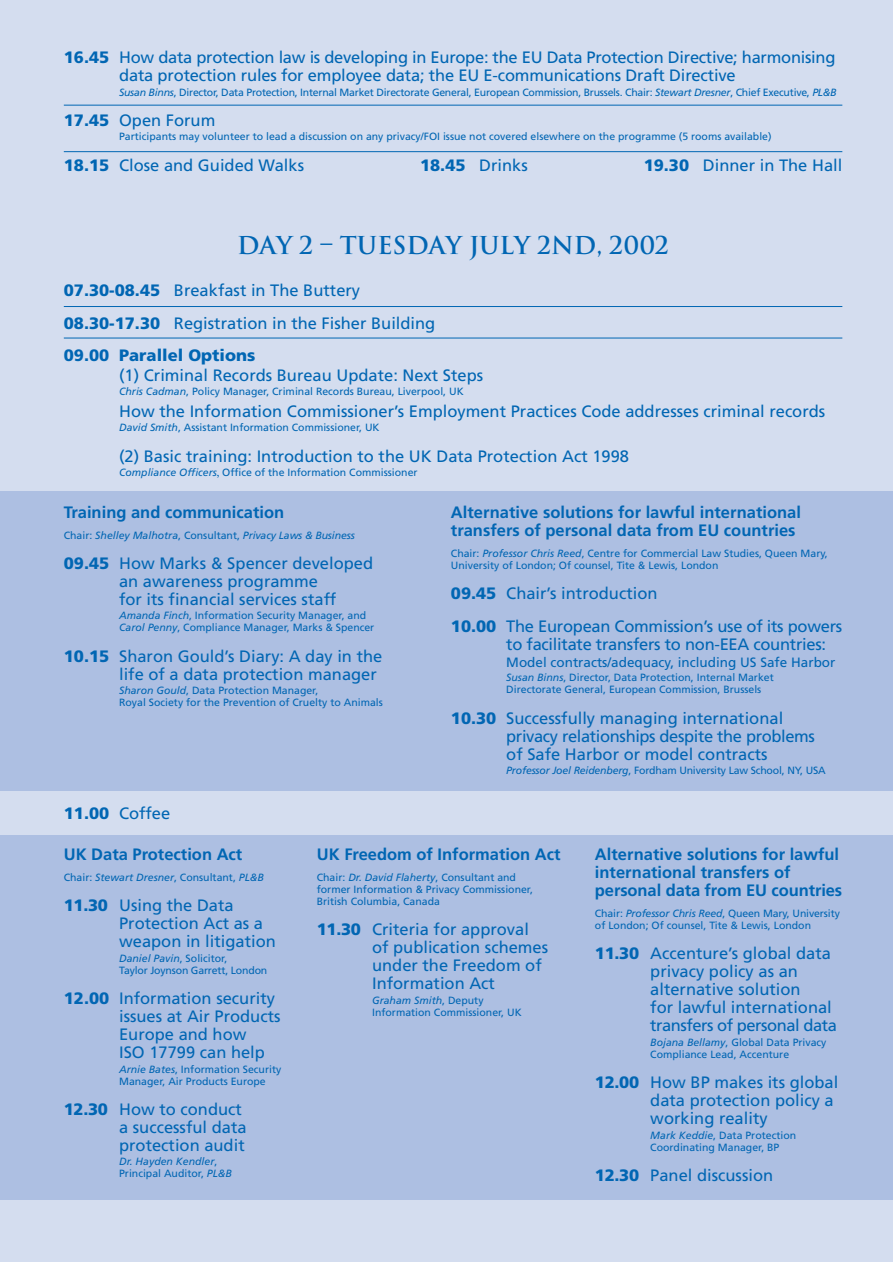
<style>
.page{position:relative;width:893px;height:1262px;background:#fff}
.page>*{position:absolute;margin:0;border:0;box-sizing:border-box;transform-origin:0 0}
.t1{font:700 24px "Trajan";color:#0166b3}
.t2{font:16.5px/18px "Frutiger";color:#0166b3}
.t3{font:700 16.5px/18px "Frutiger";color:#0166b3}
.t4{font:13.5px "Frutiger";color:#0166b3}
.t5{font:10.5px/12px "Frutiger";color:#0166b3}
.t6{font:10.5px "Frutiger";letter-spacing:-.02em;color:#0166b3}
.t7{font:italic 10.5px/12px "Frutiger";color:#0166b3}
.s1{font-weight:900}
.s2{font-style:italic}
.s3{font-family:"Stempel Garamond"}
.s4{font-style:normal}
</style>
<div class="page">
<div style="left:0;top:0;width:892px;height:1261px;background:#d4ddef"></div>
<div style="left:0;top:835px;width:892px;height:364px;background:#adbfe2"></div>
<div style="left:0;top:491px;width:892px;height:299px;background:#adbfe2"></div>
<hr style="left:64px;top:306px;width:778px;height:1px;background:#0166b3">
<hr style="left:64px;top:338px;width:778px;height:1px;background:#0166b3">
<hr style="left:64px;top:151px;width:778px;height:1px;background:#0166b3">
<hr style="left:64px;top:105px;width:778px;height:1px;background:#0166b3">
<p class="t2" style="left:119px;top:50px;width:717px;text-indent:-55px"><span class="s1">16.45</span> How data protection law is developing in Europe: the EU Data Protection Directive; harmonising data protection rules for employee data; the EU E-communications Draft Directive</p>
<p class="t6" style="left:119px;top:88px;width:719px"><span class="s2">Susan Binns</span>, Director, Data Protection, Internal Market Directorate General, European Commission, Brussels. Chair: <span class="s2">Stewart Dresner</span>, Chief Executive, <span class="s2">PL&amp;B</span></p>
<p class="t2" style="left:64px;top:113px;width:153px"><span class="s1">17.45</span> Open Forum</p>
<p class="t5" style="left:119px;top:132px;width:654px">Participants may volunteer to lead a discussion on any privacy/FOI issue not covered elsewhere on the programme (5 rooms available)</p>
<p class="t2" style="left:64px;top:158px;width:242px"><span class="s1">18.15</span> Close and Guided Walks</p>
<p class="t2" style="left:420px;top:158px;width:109px"><span class="s1">18.45</span> Drinks</p>
<p class="t2" style="left:643px;top:158px;width:200px"><span class="s1">19.30</span> Dinner in The Hall</p>
<h1 class="t1" style="left:237px;top:232px;width:433px">DAY 2 – TUESDAY JULY 2ND, 2002</h1>
<p class="t2" style="left:64px;top:276px;width:373px;line-height:32.1px"><span class="s1">07.30-08.45</span> Breakfast in The Buttery<br><span class="s1">08.30-17.30</span> Registration in the Fisher Building<br><span class="s1">09.00 Parallel Options</span></p>
<p class="t2" style="left:119px;top:368px;width:365px">(1) Criminal Records Bureau Update: Next Steps</p>
<p class="t5" style="left:119px;top:386px;width:346px"><span class="s2">Chris Cadman</span>, Policy Manager, Criminal Records Bureau, Liverpool, UK</p>
<p class="t2" style="left:119px;top:404px;width:707px">How the Information Commissioner’s Employment Practices Code addresses criminal records</p>
<p class="t5" style="left:119px;top:423px;width:262px"><span class="s2">David Smith</span>, Assistant Information Commissioner, UK</p>
<p class="t2" style="left:119px;top:449px;width:511px">(2) Basic training: Introduction to the UK Data Protection Act 1998</p>
<p class="t5" style="left:119px;top:467px;width:300px"><span class="s2">Compliance Officers</span><span class="s3">,</span> Office of the Information Commissioner</p>
<p class="t3" style="left:64px;top:505px;width:222px">Training and communication</p>
<p class="t7" style="left:64px;top:530px;width:292px"><span class="s4">Chair:</span> Shelley Malhotra<span class="s4">, Consultant,</span> Privacy Laws &amp; Business</p>
<p class="t2" style="left:119px;top:556px;width:255px;text-indent:-55px"><span class="s1">09.45</span> How Marks &amp; Spencer developed an awareness programme<br>for its financial services staff</p>
<p class="t5" style="left:119px;top:611px;width:257px"><span class="s2">Amanda Finch</span>, Information Security Manager, and<br><span class="s2">Carol Penny</span>, Compliance Manager, Marks &amp; Spencer</p>
<p class="t2" style="left:119px;top:649px;width:265px;text-indent:-55px"><span class="s1">10.15</span> Sharon Gould’s Diary: A day in the life of a data protection manager</p>
<p class="t5" style="left:119px;top:686px;width:265px"><span class="s2">Sharon Gould</span>, Data Protection Manager,<br>Royal Society for the Prevention of Cruelty to Animals</p>
<p class="t2" style="left:64px;top:806px;width:108px"><span class="s1">11.00</span> Coffee</p>
<p class="t3" style="left:451px;top:505px;width:351px">Alternative solutions for lawful international transfers of personal data from EU countries</p>
<p class="t5" style="left:451px;top:548px;width:378px">Chair: <span class="s2">Professor Chris Reed</span>, Centre for Commercial Law Studies, Queen Mary,<br>University of London; Of counsel, Tite &amp; Lewis, London</p>
<p class="t2" style="left:451px;top:579px;width:393px;line-height:32.8px"><span class="s1">09.45</span> Chair’s introduction<br><span class="s1">10.00</span> The European Commission’s use of its powers</p>
<p class="t2" style="left:506px;top:637px;width:321px">to facilitate transfers to non-EEA countries:</p>
<p class="t4" style="left:506px;top:658px;width:330px">Model contracts/adequacy, including US Safe Harbor</p>
<p class="t5" style="left:506px;top:673px;width:269px"><span class="s2">Susan Binns</span>, Director, Data Protection, Internal Market<br>Directorate General, European Commission, Brussels</p>
<p class="t2" style="left:506px;top:711px;width:310px;text-indent:-55px"><span class="s1">10.30</span> Successfully managing international privacy relationships despite the problems of Safe Harbor or model contracts</p>
<p class="t5" style="left:506px;top:766px;width:321px"><span class="s2">Professor Joel Reidenberg</span>, Fordham University Law School, NY, USA</p>
<p class="t3" style="left:64px;top:847px;width:180px">UK Data Protection Act</p>
<p class="t5" style="left:64px;top:872px;width:202px">Chair: <span class="s2">Stewart Dresner</span>, Consultant, <span class="s2">PL&amp;B</span></p>
<p class="t2" style="left:119px;top:898px;width:158px;text-indent:-55px"><span class="s1">11.30</span> Using the Data<br>Protection Act as a weapon in litigation</p>
<p class="t5" style="left:119px;top:953px;width:150px"><span class="s2">Daniel Pavin</span>, Solicitor,<br>Taylor Joynson Garrett, London</p>
<p class="t2" style="left:119px;top:991px;width:163px;text-indent:-55px"><span class="s1">12.00</span> Information security issues at Air Products<br>Europe and how<br>ISO 17799 can help</p>
<p class="t5" style="left:119px;top:1064px;width:164px"><span class="s2">Arnie Bates</span>, Information Security<br>Manager, Air Products Europe</p>
<p class="t2" style="left:119px;top:1102px;width:129px;text-indent:-55px"><span class="s1">12.30</span> How to conduct a successful data protection audit</p>
<p class="t7" style="left:119px;top:1156px;width:114px">Dr. Hayden Kendler<span class="s4">,<br>Principal Auditor,</span> PL&amp;B</p>
<p class="t3" style="left:317px;top:847px;width:245px">UK Freedom of Information Act</p>
<p class="t5" style="left:317px;top:872px;width:218px">Chair: <span class="s2">Dr. David Flaherty</span>, Consultant and former Information &amp; Privacy Commissioner,<br>British Columbia, Canada</p>
<p class="t2" style="left:372px;top:922px;width:177px;text-indent:-55px"><span class="s1">11.30</span> Criteria for approval of publication schemes under the Freedom of<br>Information Act</p>
<p class="t5" style="left:372px;top:995px;width:151px"><span class="s2">Graham Smith</span>, Deputy<br>Information Commissioner, UK</p>
<p class="t3" style="left:595px;top:847px;width:249px">Alternative solutions for lawful international transfers of personal data from EU countries</p>
<p class="t5" style="left:595px;top:908px;width:246px">Chair: <span class="s2">Professor Chris Reed</span>, Queen Mary, University of London; Of counsel, Tite &amp; Lewis, London</p>
<p class="t2" style="left:650px;top:946px;width:188px;text-indent:-55px"><span class="s1">11.30</span> Accenture’s global data privacy policy as an alternative solution<br>for lawful international transfers of personal data</p>
<p class="t5" style="left:650px;top:1037px;width:178px"><span class="s2">Bojana Bellamy</span>, Global Data Privacy<br>Compliance Lead, Accenture</p>
<p class="t2" style="left:650px;top:1075px;width:189px;text-indent:-55px"><span class="s1">12.00</span> How BP makes its global data protection policy a working reality</p>
<p class="t5" style="left:650px;top:1130px;width:147px"><span class="s2">Mark Keddie</span>, Data Protection<br>Coordinating Manager, BP</p>
<p class="t2" style="left:595px;top:1168px;width:180px"><span class="s1">12.30</span> Panel discussion</p>
</div>
